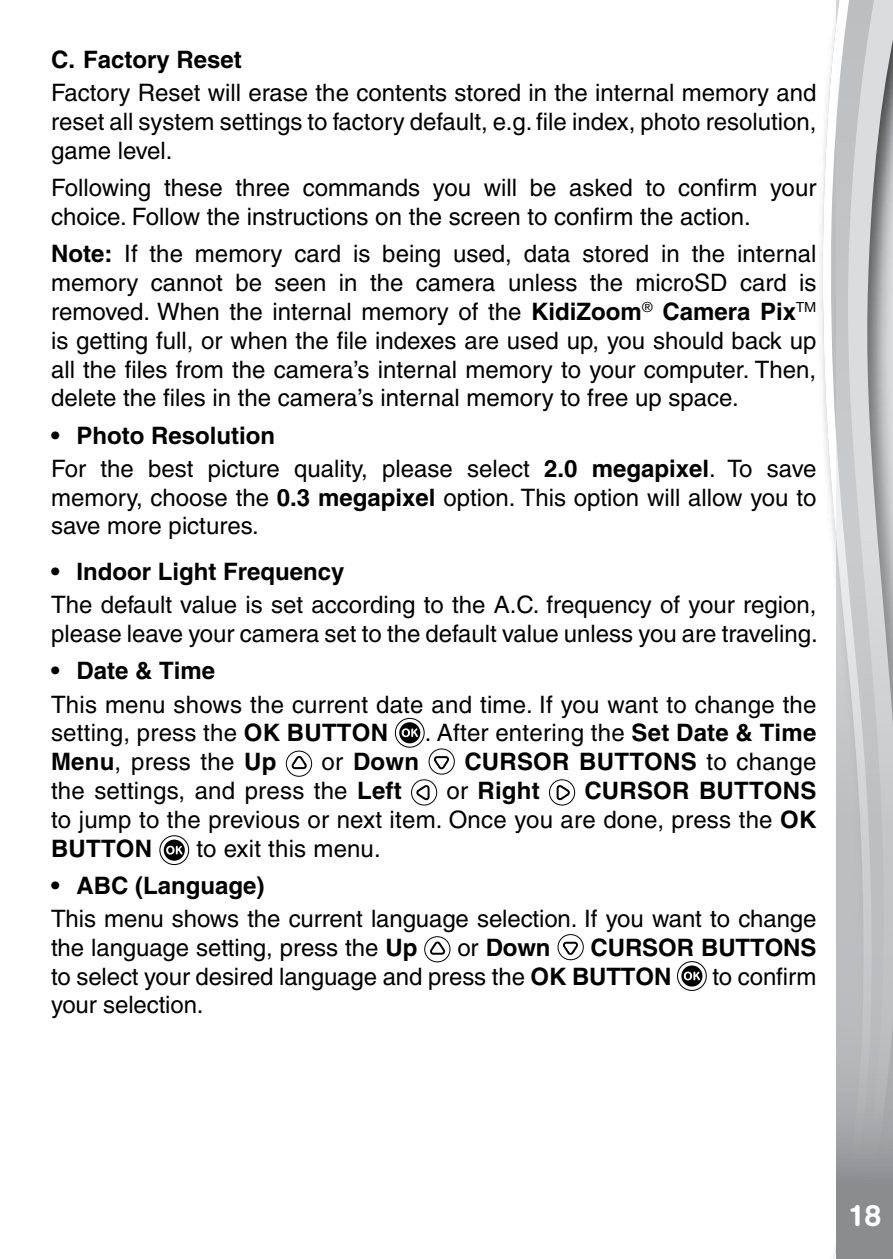
<style>
.page{position:relative;width:893px;height:1259px;background:#fff}
.page>*{position:absolute;margin:0;border:0;box-sizing:border-box;transform-origin:0 0}
.t1{font:500 30px "AG Book Rounded";color:#fff}
.t2{font:500 24px/28.8px "Helvetica";color:#000}
.t3{font:700 24px "Helvetica";color:#000}
.s1{font-weight:700}
.s2{font-weight:500}
</style>
<div class="page">
<svg style="left:822px;top:17px;width:14px;height:1242px"></svg>
<svg style="left:836px;top:0;width:57px;height:1259px;background:#bcbec0"></svg>
<div style="left:395px;top:718px;width:30px;height:29px;border:1px solid #000;border-radius:50%"></div>
<div style="left:399px;top:722px;width:21px;height:21px;background:#000;border-radius:50%"></div>
<svg style="left:402px;top:728px;width:16px;height:9px"></svg>
<div style="left:286px;top:751px;width:26px;height:25px;border:1px solid #000;border-radius:50%"></div>
<svg style="left:291px;top:755px;width:16px;height:14px"></svg>
<div style="left:429px;top:748px;width:26px;height:26px;border:1px solid #000;border-radius:50%"></div>
<svg style="left:434px;top:756px;width:15px;height:14px"></svg>
<div style="left:411px;top:779px;width:26px;height:26px;border:1px solid #000;border-radius:50%"></div>
<svg style="left:416px;top:785px;width:14px;height:15px"></svg>
<div style="left:549px;top:779px;width:26px;height:26px;border:1px solid #000;border-radius:50%"></div>
<svg style="left:557px;top:785px;width:13px;height:15px"></svg>
<div style="left:159px;top:835px;width:30px;height:30px;border:1px solid #000;border-radius:50%"></div>
<svg style="left:164px;top:839px;width:21px;height:21px"></svg>
<svg style="left:166px;top:845px;width:16px;height:9px"></svg>
<div style="left:424px;top:936px;width:26px;height:26px;border:1px solid #000;border-radius:50%"></div>
<svg style="left:430px;top:941px;width:15px;height:13px"></svg>
<div style="left:558px;top:934px;width:25px;height:26px;border:1px solid #000;border-radius:50%"></div>
<svg style="left:563px;top:941px;width:15px;height:14px"></svg>
<div style="left:677px;top:961px;width:30px;height:30px;border:1px solid #000;border-radius:50%"></div>
<div style="left:681px;top:965px;width:21px;height:21px;background:#000;border-radius:50%"></div>
<svg style="left:684px;top:971px;width:16px;height:9px"></svg>
<p class="t3" style="left:51px;top:45px;width:192px">C. Factory Reset</p>
<p class="t2" style="left:51px;top:78px;width:767px;text-align:justify">Factory Reset will erase the contents stored in the internal memory and reset all system settings to factory default, e.g. file index, photo resolution, game level.</p>
<p class="t2" style="left:51px;top:173px;width:767px">Following these three commands you will be asked to confirm your choice. Follow the instructions on the screen to confirm the action.</p>
<p class="t2" style="left:51px;top:239px;width:767px"><span class="s1">Note:</span> If the memory card is being used, data stored in the internal memory cannot be seen in the camera unless the microSD</p>
<p class="t2" style="left:51px;top:268px;width:767px;text-align:justify;text-indent:689px">card is removed. When the internal memory of the <span class="s1">KidiZoom</span><sup>®</sup> <span class="s1">Camera Pix</span><sup>TM </sup>is getting full, or when the file indexes are used up, you should back up all the files from the camera’s internal memory to your computer. Then, delete the files in the camera’s internal memory to free up space.</p>
<p class="t2" style="left:51px;top:419px;width:767px;line-height:33px"><span class="s1">• Photo Resolution<br></span>For the best picture quality, please select <span class="s1">2.0 megapixel</span>. To save</p>
<p class="t2" style="left:51px;top:483px;width:767px">memory, choose the <span class="s1">0.3 megapixel</span> option. This option will allow you to save more pictures.</p>
<p class="t3" style="left:51px;top:557px;width:295px">• Indoor Light Frequency</p>
<p class="t2" style="left:51px;top:590px;width:768px">The default value is set according to the A.C. frequency of your region, please leave your camera set to the default value unless you are traveling.</p>
<p class="t3" style="left:51px;top:656px;width:166px">• Date &amp; Time</p>
<p class="t2" style="left:51px;top:689px;width:767px">This menu shows the current date and time. If you want to change the setting, press the <span class="s1">OK Button</span></p>
<p class="t2" style="left:425px;top:718px;width:393px">. After entering the <span class="s1">Set Date &amp; Time</span></p>
<p class="t2" style="left:51px;top:747px;width:227px"><span class="s1">Menu</span>, press the <span class="s1">Up</span></p>
<p class="t3" style="left:322px;top:747px;width:99px"><span class="s2">or</span> Down</p>
<p class="t3" style="left:464px;top:747px;width:198px">Cursor Buttons</p>
<p class="t2" style="left:706px;top:747px;width:111px">to change</p>
<p class="t2" style="left:51px;top:776px;width:352px">the settings, and press the <span class="s1">Left</span></p>
<p class="t3" style="left:446px;top:776px;width:95px"><span class="s2">or</span> Right</p>
<p class="t2" style="left:51px;top:776px;width:767px;text-indent:533px"><span class="s1">Cursor Buttons<br></span>to jump to the previous or next item. Once you are done, press the <span class="s1">OK<br>Button</span></p>
<p class="t2" style="left:196px;top:833px;width:186px">to exit this menu.</p>
<p class="t3" style="left:51px;top:870px;width:215px">• ABC (Language)</p>
<p class="t2" style="left:51px;top:904px;width:767px">This menu shows the current language selection. If you want to change the language setting, press the <span class="s1">Up</span></p>
<p class="t2" style="left:51px;top:933px;width:732px;text-indent:540px"><span class="s1">CURSOR Buttons </span>to select your desired language and press the <span class="s1">OK Button</span></p>
<p class="t3" style="left:457px;top:932px;width:95px"><span class="s2">or</span> Down</p>
<p class="t2" style="left:712px;top:961px;width:106px">to confirm</p>
<p class="t2" style="left:51px;top:990px;width:154px">your selection.</p>
<p class="t1" style="left:848px;top:1198px;width:35px">18</p>
</div>
